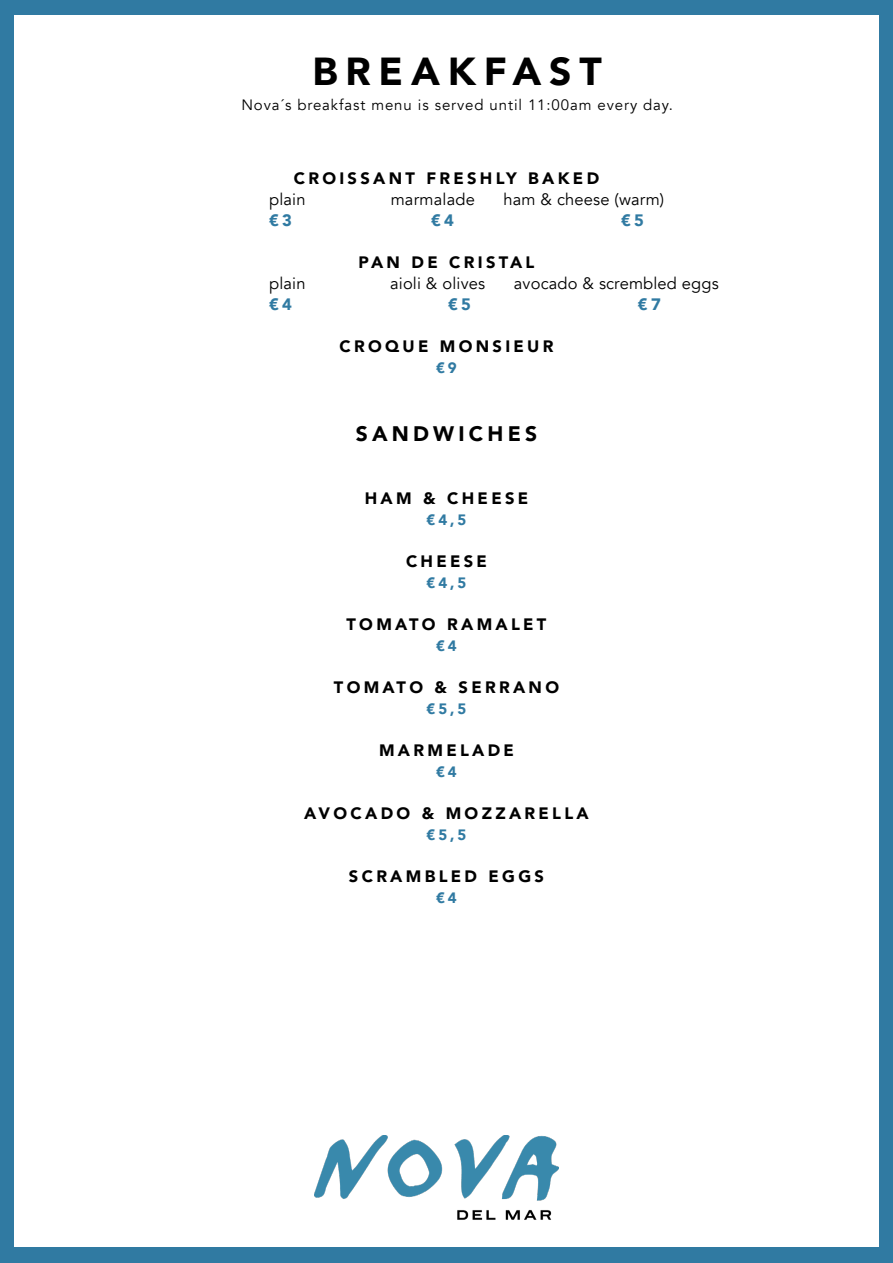
<style>
.page{position:relative;width:893px;height:1263px;background:#307aa2}
.page>*{position:absolute;margin:0;border:0;box-sizing:border-box;transform-origin:0 0}
.t1{font:900 39px "Avenir";letter-spacing:.2em;color:#000}
.t2{font:900 21px "Avenir";letter-spacing:.2em;color:#000}
.t3{font:900 16.5px "Avenir";letter-spacing:.2em;color:#000}
.t4{font:16.5px "Avenir";letter-spacing:.01em;color:#000}
.t5{font:900 16.5px "Avenir";color:#307aa2}
.t6{font:15px "Avenir";letter-spacing:.06em;color:#000}
.t7{font:900 15px "Avenir";color:#307aa2}
</style>
<div class="page">
<div style="left:14px;top:16px;width:865px;height:1231px;background:#fff"></div>
<img style="left:314px;top:1135px;width:245px;height:85px">
<h1 class="t1" style="left:312px;top:45px;width:291px">BREAKFAST</h1>
<p class="t6" style="left:241px;top:95px;width:433px">Nova´s breakfast menu is served until 11:00am every day.</p>
<p class="t3" style="left:294px;top:168px;width:307px">CROISSANT FRESHLY BAKED</p>
<p class="t4" style="left:269px;top:189px;width:38px">plain</p>
<p class="t4" style="left:391px;top:189px;width:86px">marmalade</p>
<p class="t4" style="left:503px;top:189px;width:162px">ham &amp; cheese (warm)</p>
<p class="t5" style="left:269px;top:210px;width:24px">€3</p>
<p class="t5" style="left:431px;top:210px;width:24px">€4</p>
<p class="t5" style="left:621px;top:210px;width:24px">€5</p>
<p class="t3" style="left:359px;top:252px;width:177px">PAN DE CRISTAL</p>
<p class="t4" style="left:269px;top:273px;width:38px">plain</p>
<p class="t4" style="left:390px;top:273px;width:97px">aioli &amp; olives</p>
<p class="t4" style="left:514px;top:273px;width:206px">avocado &amp; scrembled eggs</p>
<p class="t5" style="left:269px;top:294px;width:24px">€4</p>
<p class="t5" style="left:448px;top:294px;width:24px">€5</p>
<p class="t5" style="left:638px;top:294px;width:24px">€7</p>
<p class="t3" style="left:340px;top:336px;width:215px">CROQUE MONSIEUR</p>
<p class="t7" style="left:436px;top:358px;width:22px">€9</p>
<p class="t2" style="left:356px;top:420px;width:183px">SANDWICHES</p>
<p class="t3" style="left:365px;top:487px;width:165px">HAM &amp; CHEESE</p>
<p class="t7" style="left:426px;top:510px;width:42px">€4,5</p>
<p class="t3" style="left:406px;top:550px;width:82px">CHEESE</p>
<p class="t7" style="left:426px;top:573px;width:42px">€4,5</p>
<p class="t3" style="left:347px;top:613px;width:201px">TOMATO RAMALET</p>
<p class="t7" style="left:436px;top:636px;width:22px">€4</p>
<p class="t3" style="left:334px;top:676px;width:227px">TOMATO &amp; SERRANO</p>
<p class="t7" style="left:426px;top:699px;width:42px">€5,5</p>
<p class="t3" style="left:379px;top:739px;width:136px">MARMELADE</p>
<p class="t7" style="left:436px;top:762px;width:22px">€4</p>
<p class="t3" style="left:304px;top:802px;width:286px">AVOCADO &amp; MOZZARELLA</p>
<p class="t7" style="left:426px;top:825px;width:42px">€5,5</p>
<p class="t3" style="left:349px;top:865px;width:197px">SCRAMBLED EGGS</p>
<p class="t7" style="left:436px;top:888px;width:22px">€4</p>
</div>
